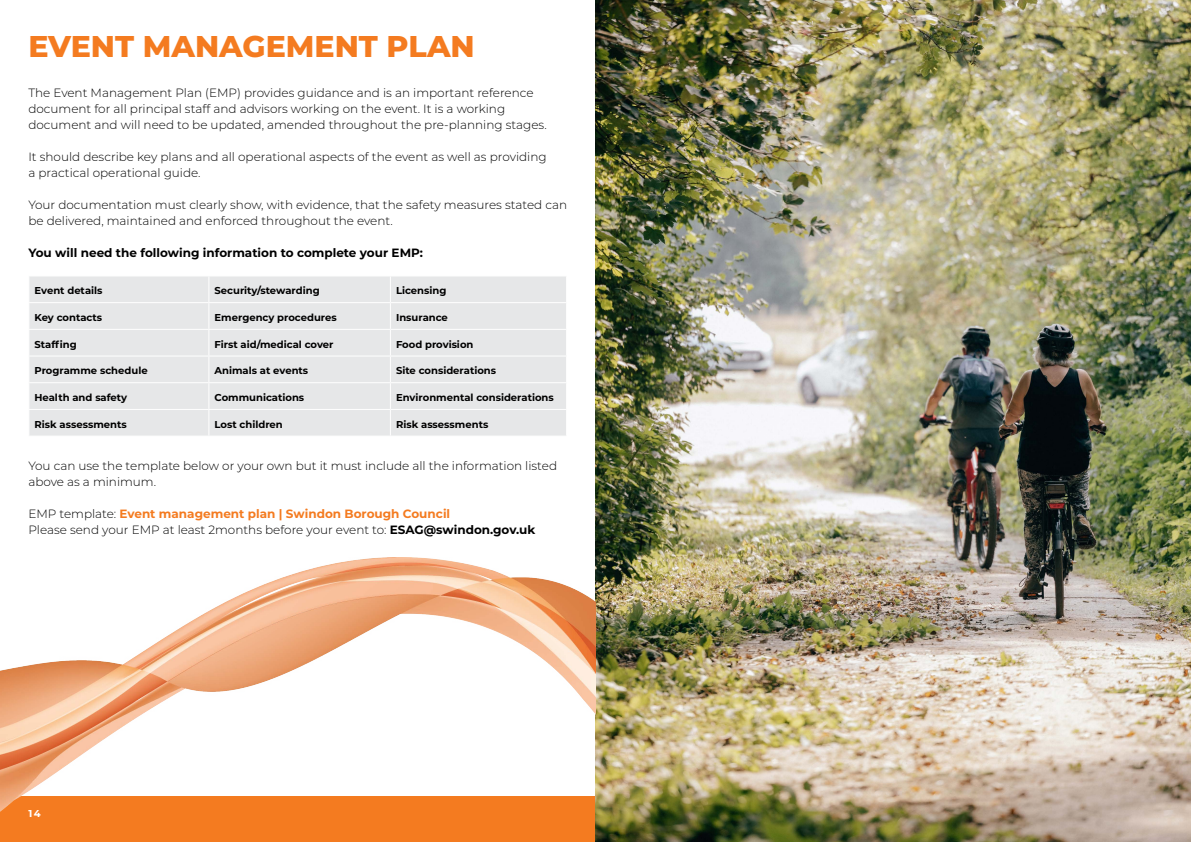
<style>
.page{position:relative;width:1191px;height:842px;background:#fff}
.page>*{position:absolute;margin:0;border:0;box-sizing:border-box;transform-origin:0 0}
.Heading{font:800 30px "Montserrat";color:#f47b20}
.Body_01_-_Align_Left{font:300 12px/16px "Montserrat";color:#000}
.Body_01_-_Align_Left-2{font:700 12px "Montserrat";color:#f47b20}
.Body_01_-_Align_Left-3{font:700 12px "Montserrat";color:#000}
.t1{font:700 10px "Montserrat";color:#000}
.t2{font:700 10px "Montserrat";color:#fff}
.s1{font-weight:300;color:#000}
.s2{font-weight:700}
</style>
<div class="page">
<div style="left:29px;top:276px;width:537px;height:160px;background:#e6e7e8"></div>
<hr style="left:28px;top:302px;width:181px;height:1px;background:#fff">
<hr style="left:209px;top:302px;width:181px;height:1px;background:#fff">
<hr style="left:390px;top:302px;width:177px;height:1px;background:#fff">
<hr style="left:28px;top:329px;width:181px;height:1px;background:#fff">
<hr style="left:209px;top:329px;width:181px;height:1px;background:#fff">
<hr style="left:390px;top:329px;width:177px;height:1px;background:#fff">
<hr style="left:28px;top:355px;width:181px;height:1px;background:#fff">
<hr style="left:209px;top:355px;width:181px;height:1px;background:#fff">
<hr style="left:390px;top:355px;width:177px;height:1px;background:#fff">
<hr style="left:28px;top:382px;width:181px;height:1px;background:#fff">
<hr style="left:209px;top:382px;width:181px;height:1px;background:#fff">
<hr style="left:390px;top:382px;width:177px;height:1px;background:#fff">
<hr style="left:28px;top:409px;width:181px;height:1px;background:#fff">
<hr style="left:209px;top:409px;width:181px;height:1px;background:#fff">
<svg style="left:208px;top:276px;width:1px;height:160px"></svg>
<hr style="left:390px;top:409px;width:177px;height:1px;background:#fff">
<svg style="left:390px;top:276px;width:1px;height:160px"></svg>
<img style="left:595px;top:0;width:596px;height:842px">
<img style="left:0;top:557px;width:595px;height:285px">
<p class="Heading" style="left:28px;top:25px;width:448px">EVENT MANAGEMENT PLAN</p>
<p class="Body_01_-_Align_Left" style="left:28px;top:84px;width:520px">The Event Management Plan (EMP) provides guidance and is an important reference document for all principal staff and advisors working on the event. It is a working document and will need to be updated, amended throughout the pre-planning stages.</p>
<p class="Body_01_-_Align_Left" style="left:28px;top:148px;width:520px">It should describe key plans and all operational aspects of the event as well as providing a practical operational guide.</p>
<p class="Body_01_-_Align_Left" style="left:28px;top:196px;width:540px">Your documentation must clearly show, with evidence, that the safety measures stated can be delivered, maintained and enforced throughout the event.</p>
<p class="Body_01_-_Align_Left-3" style="left:28px;top:244px;width:396px">You will need the following information to complete your EMP:</p>
<p class="t1" style="left:35px;top:283px;width:69px">Event details</p>
<p class="t1" style="left:214px;top:283px;width:107px">Security/stewarding</p>
<p class="t1" style="left:396px;top:283px;width:52px">Licensing</p>
<p class="t1" style="left:35px;top:310px;width:69px">Key contacts</p>
<p class="t1" style="left:214px;top:310px;width:124px">Emergency procedures</p>
<p class="t1" style="left:396px;top:310px;width:53px">Insurance</p>
<p class="t1" style="left:35px;top:337px;width:44px">Staffing</p>
<p class="t1" style="left:214px;top:337px;width:120px">First aid/medical cover</p>
<p class="t1" style="left:396px;top:337px;width:79px">Food provision</p>
<p class="t1" style="left:35px;top:363px;width:115px">Programme schedule</p>
<p class="t1" style="left:214px;top:363px;width:95px">Animals at events</p>
<p class="t1" style="left:396px;top:363px;width:102px">Site considerations</p>
<p class="t1" style="left:35px;top:390px;width:94px">Health and safety</p>
<p class="t1" style="left:214px;top:390px;width:91px">Communications</p>
<p class="t1" style="left:396px;top:390px;width:159px">Environmental considerations</p>
<p class="t1" style="left:35px;top:417px;width:94px">Risk assessments</p>
<p class="t1" style="left:214px;top:417px;width:70px">Lost children</p>
<p class="t1" style="left:396px;top:417px;width:94px">Risk assessments</p>
<p class="Body_01_-_Align_Left" style="left:28px;top:458px;width:530px">You can use the template below or your own but it must include all the information listed above as a minimum.</p>
<p class="Body_01_-_Align_Left-2" style="left:28px;top:505px;width:423px"><span class="s1">EMP template:</span> Event management plan | Swindon Borough Council</p>
<p class="Body_01_-_Align_Left" style="left:28px;top:522px;width:508px">Please send your EMP at least 2months before your event to: <span class="s2">ESAG@swindon.gov.uk</span></p>
<p class="t2" style="left:28px;top:806px;width:14px">14</p>
</div>
